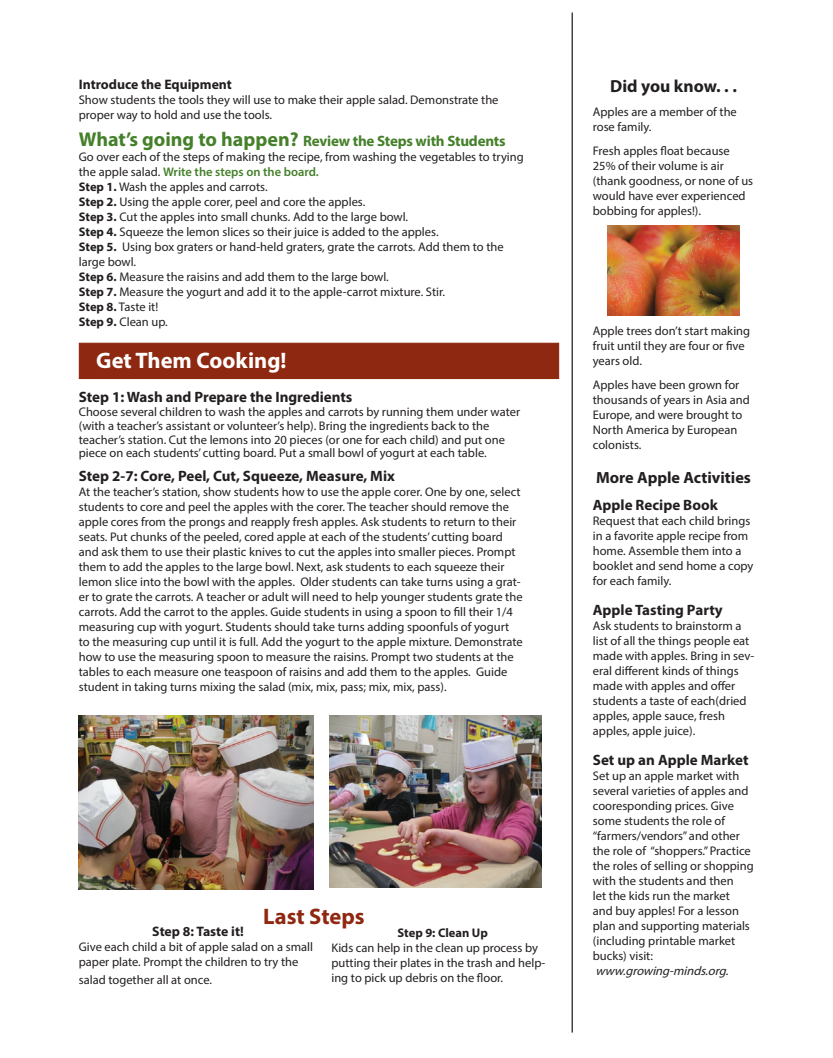
<style>
.page{position:relative;width:833px;height:1058px;background:#fff}
.page>*{position:absolute;margin:0;border:0;box-sizing:border-box;transform-origin:0 0}
.t1{font:700 22.5px "Myriad Pro";color:#fff}
.t2{font:700 22.5px "Myriad Pro";color:#8e2811}
.t3{font:700 17.5px "Myriad Pro";color:#231f20}
.t4{font:700 16.25px "Myriad Pro";color:#231f20}
.t5{font:700 15px "Myriad Pro";color:#231f20}
.t6{font:700 15px "Myriad Pro";letter-spacing:-.015em;color:#45802a}
.t7{font:700 13.75px "Myriad Pro";color:#231f20}
.t8{font:12.5px/15px "Myriad Pro";color:#231f20}
.t9{font:700 12.5px "Myriad Pro";color:#231f20}
.s1{font-size:20px}
.s2{font-weight:600;color:#45802a}
.s3{font-weight:700}
.s4{font-style:italic}
</style>
<div class="page">
<hr style="left:571px;top:12px;width:1px;height:1020px;background:#231f20">
<div style="left:79px;top:343px;width:480px;height:36px;background:#8e2811"></div>
<img style="left:607px;top:226px;width:132px;height:89px">
<img style="left:79px;top:716px;width:235px;height:173px">
<img style="left:330px;top:715px;width:212px;height:172px">
<p class="t7" style="left:79px;top:75px;width:155px">Introduce the Equipment</p>
<p class="t8" style="left:79px;top:92px;width:421px">Show students the tools they will use to make their apple salad. Demonstrate the proper way to hold and use the tools.</p>
<p class="t6" style="left:79px;top:131px;width:428px"><span class="s1">What’s going to happen?</span> Review the Steps with Students</p>
<p class="t8" style="left:79px;top:149px;width:446px">Go over each of the steps of making the recipe, from washing the vegetables to trying the apple salad. <span class="s2">Write the steps on the board.<br></span><span class="s3">Step 1.</span> Wash the apples and carrots.<br><span class="s3">Step 2.</span> Using the apple corer, peel and core the apples.<br><span class="s3">Step 3.</span> Cut the apples into small chunks. Add to the large bowl.<br><span class="s3">Step 4.</span> Squeeze the lemon slices so their juice is added to the apples.<br><span class="s3">Step 5.</span> Using box graters or hand-held graters, grate the carrots. Add them to the large bowl.<br><span class="s3">Step 6.</span> Measure the raisins and add them to the large bowl.<br><span class="s3">Step 7.</span> Measure the yogurt and add it to the apple-carrot mixture. Stir.<br><span class="s3">Step 8.</span> Taste it!<br><span class="s3">Step 9.</span> Clean up.</p>
<h1 class="t1" style="left:96px;top:346px;width:192px">Get Them Cooking!</h1>
<p class="t5" style="left:79px;top:387px;width:275px">Step 1: Wash and Prepare the Ingredients</p>
<p class="t8" style="left:79px;top:405px;width:443px;line-height:13.8px">Choose several children to wash the apples and carrots by running them under water (with a teacher’s assistant or volunteer’s help). Bring the ingredients back to the teacher’s station. Cut the lemons into 20 pieces (or one for each child) and put one piece on each students’ cutting board. Put a small bowl of yogurt at each table.</p>
<p class="t5" style="left:79px;top:466px;width:318px">Step 2-7: Core, Peel, Cut, Squeeze, Measure, Mix</p>
<p class="t8" style="left:79px;top:483px;width:445px">At the teacher’s station, show students how to use the apple corer. One by one, select students to core and peel the apples with the corer. The teacher should remove the apple cores from the prongs and reapply fresh apples. Ask students to return to their seats. Put chunks of the peeled, cored apple at each of the students’ cutting board and ask them to use their plastic knives to cut the apples into smaller pieces. Prompt them to add the apples to the large bowl. Next, ask students to each squeeze their lemon slice into the bowl with the apples. Older students can take turns using a grat&shy;er to grate the carrots. A teacher or adult will need to help younger students grate the carrots. Add the carrot to the apples. Guide students in using a spoon to fill their 1/4 measuring cup with yogurt. Students should take turns adding spoonfuls of yogurt to the measuring cup until it is full. Add the yogurt to the apple mixture. Demonstrate how to use the measuring spoon to measure the raisins. Prompt two students at the tables to each measure one teaspoon of raisins and add them to the apples. Guide student in taking turns mixing the salad (mix, mix, pass; mix, mix, pass).</p>
<h1 class="t2" style="left:263px;top:901px;width:103px">Last Steps</h1>
<p class="t7" style="left:152px;top:922px;width:93px">Step 8: Taste it!</p>
<p class="t8" style="left:79px;top:938px;width:236px">Give each child a bit of apple salad on a small paper plate. Prompt the children to try the</p>
<p class="t8" style="left:79px;top:971px;width:135px">salad together all at once.</p>
<p class="t9" style="left:397px;top:925px;width:92px">Step 9: Clean Up</p>
<p class="t8" style="left:331px;top:940px;width:215px">Kids can help in the clean up process by putting their plates in the trash and help&shy;ing to pick up debris on the floor.</p>
<h2 class="t3" style="left:610px;top:75px;width:128px">Did you know. . .</h2>
<p class="t8" style="left:592px;top:104px;width:145px">Apples are a member of the rose family.</p>
<p class="t8" style="left:592px;top:143px;width:162px">Fresh apples float because<br>25% of their volume is air (thank goodness, or none of us would have ever experienced bobbing for apples!).</p>
<p class="t8" style="left:592px;top:323px;width:159px">Apple trees don’t start making fruit until they are four or five years old.</p>
<p class="t8" style="left:592px;top:377px;width:158px">Apples have been grown for thousands of years in Asia and<br>Europe, and were brought to<br>North America by European colonists.</p>
<h3 class="t4" style="left:596px;top:466px;width:156px">More Apple Activities</h3>
<p class="t5" style="left:592px;top:494px;width:127px">Apple Recipe Book</p>
<p class="t8" style="left:592px;top:512px;width:162px">Request that each child brings in a favorite apple recipe from home. Assemble them into a booklet and send home a copy for each family.</p>
<p class="t5" style="left:592px;top:599px;width:131px">Apple Tasting Party</p>
<p class="t8" style="left:592px;top:617px;width:163px">Ask students to brainstorm a list of all the things people eat made with apples. Bring in sev&shy;eral different kinds of things made with apples and offer students a taste of each(dried apples, apple sauce, fresh apples, apple juice).</p>
<p class="t5" style="left:592px;top:749px;width:157px">Set up an Apple Market</p>
<p class="t8" style="left:592px;top:767px;width:162px">Set up an apple market with several varieties of apples and cooresponding prices. Give some students the role of “farmers/vendors” and other the role of “shoppers.” Practice the roles of selling or shopping with the students and then<br>let the kids run the market<br>and buy apples! For a lesson plan and supporting materials (including printable market bucks) visit: <span class="s4">www.growing-minds.org</span>.</p>
</div>
